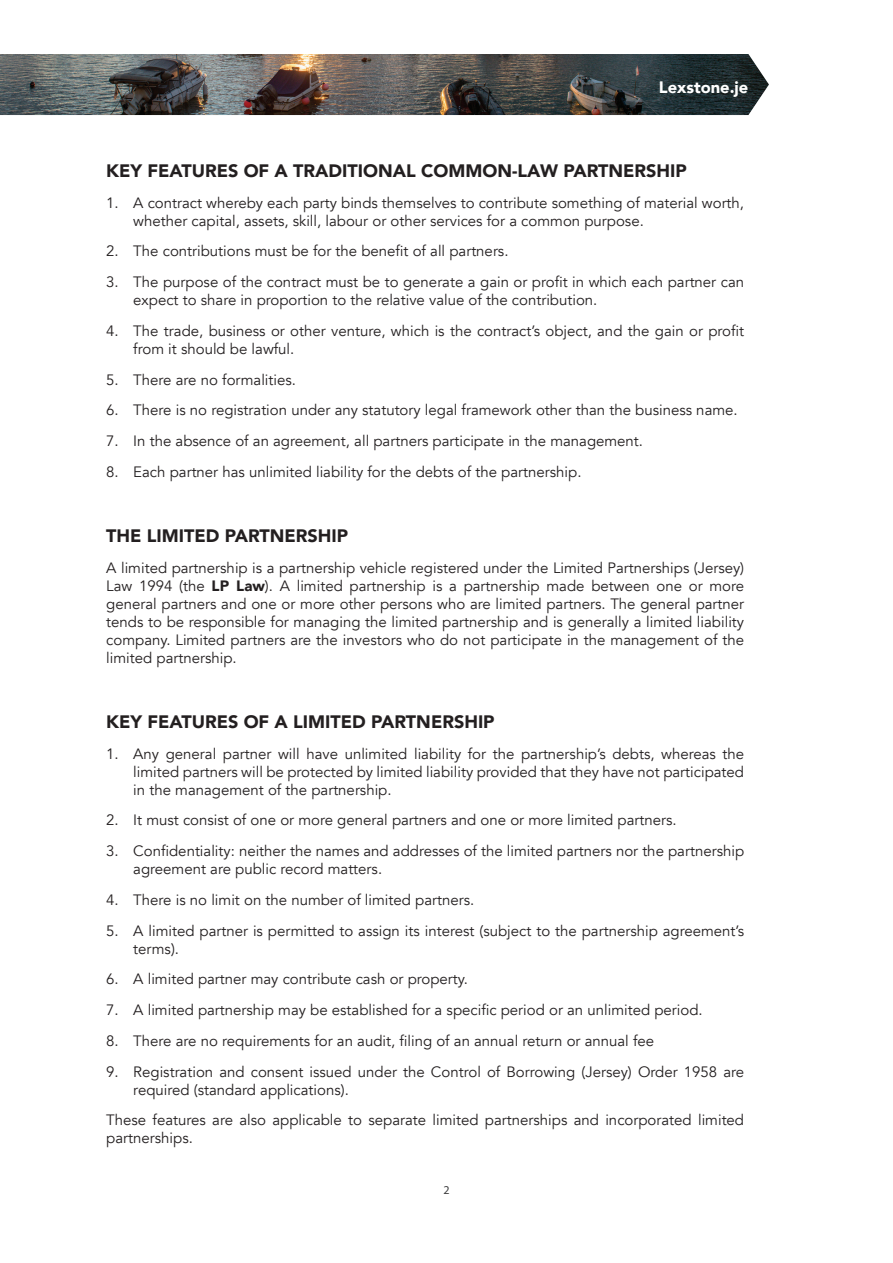
<style>
.page{position:relative;width:893px;height:1263px;background:#fff}
.page>*{position:absolute;margin:0;border:0;box-sizing:border-box;transform-origin:0 0}
._02{font:900 18px "Avenir";color:#231f20}
.t1{font:900 16.5px "Avenir";color:#fff}
._00-regular{font:15px/18px "Avenir";color:#231f20}
.t2{font:12px "Myriad Pro";color:#3e3e3f}
.s1{font-weight:900}
</style>
<div class="page">
<img style="left:0;top:54px;width:769px;height:61px">
<p class="t1" style="left:659px;top:73px;width:91px">Lexstone.je</p>
<p class="_02" style="left:106px;top:155px;width:582px">KEY FEATURES OF A TRADITIONAL COMMON-LAW PARTNERSHIP</p>
<p class="_00-regular" style="left:133px;top:194px;width:612px;text-indent:-27px">1. A contract whereby each party binds themselves to contribute something of material worth, whether capital, assets, skill, labour or other services for a common purpose.</p>
<p class="_00-regular" style="left:106px;top:242px;width:404px">2. The contributions must be for the benefit of all partners.</p>
<p class="_00-regular" style="left:133px;top:273px;width:612px;text-indent:-27px">3. The purpose of the contract must be to generate a gain or profit in which each partner can expect to share in proportion to the relative value of the contribution.</p>
<p class="_00-regular" style="left:133px;top:322px;width:612px;text-indent:-27px">4. The trade, business or other venture, which is the contract’s object, and the gain or profit from it should be lawful.</p>
<p class="_00-regular" style="left:106px;top:371px;width:191px">5. There are no formalities.</p>
<p class="_00-regular" style="left:106px;top:401px;width:633px">6. There is no registration under any statutory legal framework other than the business name.</p>
<p class="_00-regular" style="left:106px;top:432px;width:538px">7. In the absence of an agreement, all partners participate in the management.</p>
<p class="_00-regular" style="left:106px;top:463px;width:477px">8. Each partner has unlimited liability for the debts of the partnership.</p>
<p class="_02" style="left:106px;top:520px;width:243px">THE LIMITED PARTNERSHIP</p>
<p class="_00-regular" style="left:106px;top:559px;width:639px;text-align:justify">A limited partnership is a partnership vehicle registered under the Limited Partnerships (Jersey)<br>Law 1994 (the <span class="s1">LP Law</span>). A limited partnership is a partnership made between one or more general partners and one or more other persons who are limited partners. The general partner tends to be responsible for managing the limited partnership and is generally a limited liability company. Limited partners are the investors who do not participate in the management of the limited partnership.</p>
<p class="_02" style="left:106px;top:706px;width:390px">KEY FEATURES OF A LIMITED PARTNERSHIP</p>
<p class="_00-regular" style="left:133px;top:745px;width:612px;text-align:justify;text-indent:-27px">1. Any general partner will have unlimited liability for the partnership’s debts, whereas the limited partners will be protected by limited liability provided that they have not participated in the management of the partnership.</p>
<p class="_00-regular" style="left:106px;top:811px;width:572px">2. It must consist of one or more general partners and one or more limited partners.</p>
<p class="_00-regular" style="left:133px;top:842px;width:612px;text-indent:-27px">3. Confidentiality: neither the names and addresses of the limited partners nor the partnership agreement are public record matters.</p>
<p class="_00-regular" style="left:106px;top:891px;width:370px">4. There is no limit on the number of limited partners.</p>
<p class="_00-regular" style="left:133px;top:922px;width:612px;text-indent:-27px">5. A limited partner is permitted to assign its interest (subject to the partnership agreement’s terms).</p>
<p class="_00-regular" style="left:106px;top:970px;width:363px">6. A limited partner may contribute cash or property.</p>
<p class="_00-regular" style="left:106px;top:1001px;width:598px">7. A limited partnership may be established for a specific period or an unlimited period.</p>
<p class="_00-regular" style="left:106px;top:1032px;width:549px">8. There are no requirements for an audit, filing of an annual return or annual fee</p>
<p class="_00-regular" style="left:133px;top:1063px;width:612px;text-indent:-27px">9. Registration and consent issued under the Control of Borrowing (Jersey) Order 1958 are required (standard applications).</p>
<p class="_00-regular" style="left:106px;top:1111px;width:639px">These features are also applicable to separate limited partnerships and incorporated limited partnerships.</p>
<p class="t2" style="left:443px;top:1183px;width:8px">2</p>
</div>
